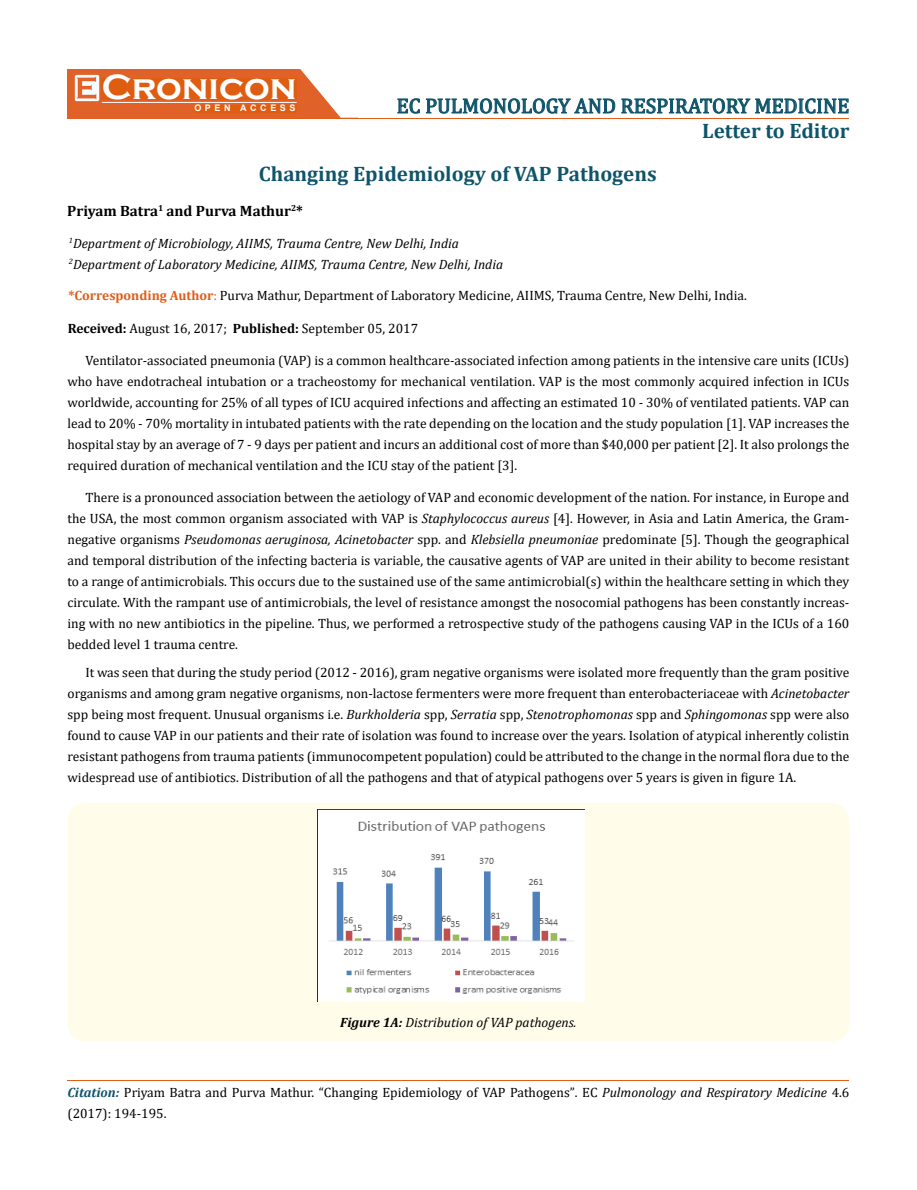
<style>
.page{position:relative;width:917px;height:1190px;background:#fff}
.page>*{position:absolute;margin:0;border:0;box-sizing:border-box;transform-origin:0 0}
.t1{font:700 36px "Copperplate Gothic";color:#fff}
.t2{font:700 21px "Cambria";color:#0e546a}
.t3{font:21px "Cambria";color:#0e546a}
.t4{font:700 15px "Cambria";color:#000}
.t5{font:13.5px/21px "Cambria";color:#000;text-align:justify}
.t6{font:italic 13.5px/21px "Cambria";color:#000}
.t7{font:700 9px "Arial";letter-spacing:.4em;color:#fff}
.s1{font-weight:700;color:#e05d1a}
.s2{color:#e05d1a}
.s3{font-weight:700}
.s4{font-style:italic}
.s5{font-weight:700;font-style:italic;color:#0e546a}
.s6{font-size:13.35px}
</style>
<div class="page">
<div style="left:67px;top:70px;width:290px;height:49px;background:#e06228"></div>
<svg style="left:300px;top:69px;width:58px;height:49px"></svg>
<img style="left:75px;top:75px;width:24px;height:26px">
<div style="left:102px;top:79px;width:195px;height:21px;background:#df5d11"></div>
<div style="left:194px;top:105px;width:103px;height:7px;background:#df5d11"></div>
<svg style="left:397px;top:98px;width:218px;height:16px"></svg>
<svg style="left:621px;top:98px;width:228px;height:16px"></svg>
<hr style="left:102px;top:102px;width:194px;height:1px;background:#fff">
<hr style="left:279px;top:118px;width:569px;height:1px;background:#e05d1a">
<hr style="left:67px;top:1080px;width:782px;height:1px;background:#e05d1a">
<div style="left:67px;top:803px;width:782px;height:238px;background:#fffde9;border-radius:18px"></div>
<img style="left:318px;top:809px;width:267px;height:192px">
<h1 class="t1" style="left:102px;top:68px;width:196px">Cronicon</h1>
<p class="t7" style="left:194px;top:102px;width:103px">OPEN ACCESS</p>
<h2 class="t3" style="left:396px;top:93px;width:454px">EC PULMONOLOGY AND RESPIRATORY MEDICINE</h2>
<h2 class="t2" style="left:702px;top:116px;width:149px">Letter to Editor</h2>
<h2 class="t2" style="left:259px;top:159px;width:399px">Changing Epidemiology of VAP Pathogens</h2>
<p class="t4" style="left:67px;top:200px;width:237px">Priyam Batra<sup>1</sup> and Purva Mathur<sup>2</sup>*</p>
<p class="t6" style="left:69px;top:232px;width:436px"><sup>1</sup>Department of Microbiology, AIIMS, Trauma Centre, New Delhi, India<br><sup>2</sup>Department of Laboratory Medicine, AIIMS, Trauma Centre, New Delhi, India</p>
<p class="t5" style="left:68px;top:285px;width:680px"><span class="s1">*Corresponding Author</span><span class="s2">:</span> Purva Mathur, Department of Laboratory Medicine, AIIMS, Trauma Centre, New Delhi, India.</p>
<p class="t5" style="left:68px;top:318px;width:352px"><span class="s3">Received:</span> August 16, 2017; <span class="s3">Published:</span> September 05, 2017</p>
<p class="t5" style="left:67px;top:349px;width:783px;text-indent:18px">Ventilator-associated pneumonia (VAP) is a common healthcare-associated infection among patients in the intensive care units (ICUs) who have endotracheal intubation or a tracheostomy for mechanical ventilation. VAP is the most commonly acquired infection in ICUs worldwide, accounting for 25% of all types of ICU acquired infections and affecting an estimated 10 - 30% of ventilated patients. VAP can lead to 20% - 70% mortality in intubated patients with the rate depending on the location and the study population [1]. VAP increases the hospital stay by an average of 7 - 9 days per patient and incurs an additional cost of more than $40,000 per patient [2]. It also prolongs the required duration of mechanical ventilation and the ICU stay of the patient [3].</p>
<p class="t5" style="left:67px;top:487px;width:783px;text-indent:18px">There is a pronounced association between the aetiology of VAP and economic development of the nation. For instance, in Europe and the USA, the most common organism associated with VAP is <span class="s4">Staphylococcus aureus</span> [4]. However, in Asia and Latin America, the Gram&shy;negative organisms <span class="s4">Pseudomonas aeruginosa, Acinetobacter</span> spp. and <span class="s4">Klebsiella pneumoniae</span> predominate [5]. Though the geographical and temporal distribution of the infecting bacteria is variable, the causative agents of VAP are united in their ability to become resistant to a range of antimicrobials. This occurs due to the sustained use of the same antimicrobial(s) within the healthcare setting in which they circulate. With the rampant use of antimicrobials, the level of resistance amongst the nosocomial pathogens has been constantly increas&shy;ing with no new antibiotics in the pipeline. Thus, we performed a retrospective study of the pathogens causing VAP in the ICUs of a 160 bedded level 1 trauma centre.</p>
<p class="t5" style="left:67px;top:661px;width:783px;text-indent:18px">It was seen that during the study period (2012 - 2016), gram negative organisms were isolated more frequently than the gram positive organisms and among gram negative organisms, non-lactose fermenters were more frequent than enterobacteriaceae with <span class="s4">Acinetobacter </span>spp being most frequent. Unusual organisms i.e. <span class="s4">Burkholderia</span> spp, <span class="s4">Serratia</span> spp, <span class="s4">Stenotrophomonas</span> spp and <span class="s4">Sphingomonas</span> spp were also found to cause VAP in our patients and their rate of isolation was found to increase over the years. Isolation of atypical inherently colistin resistant pathogens from trauma patients (immunocompetent population) could be attributed to the change in the normal flora due to the widespread use of antibiotics. Distribution of all the pathogens and that of atypical pathogens over 5 years is given in figure 1A.</p>
<p class="t6" style="left:340px;top:1011px;width:238px"><span class="s3">Figure 1A:</span> Distribution of VAP pathogens.</p>
<p class="t5" style="left:67px;top:1081px;width:783px"><span class="s5">Citation:</span> Priyam Batra and Purva Mathur. “Changing Epidemiology of VAP Pathogens”<span class="s6">.</span> EC <span class="s4">Pulmonology and Respiratory Medicine</span> <span class="s6">4</span>.6 (2017): 194-195.</p>
</div>
